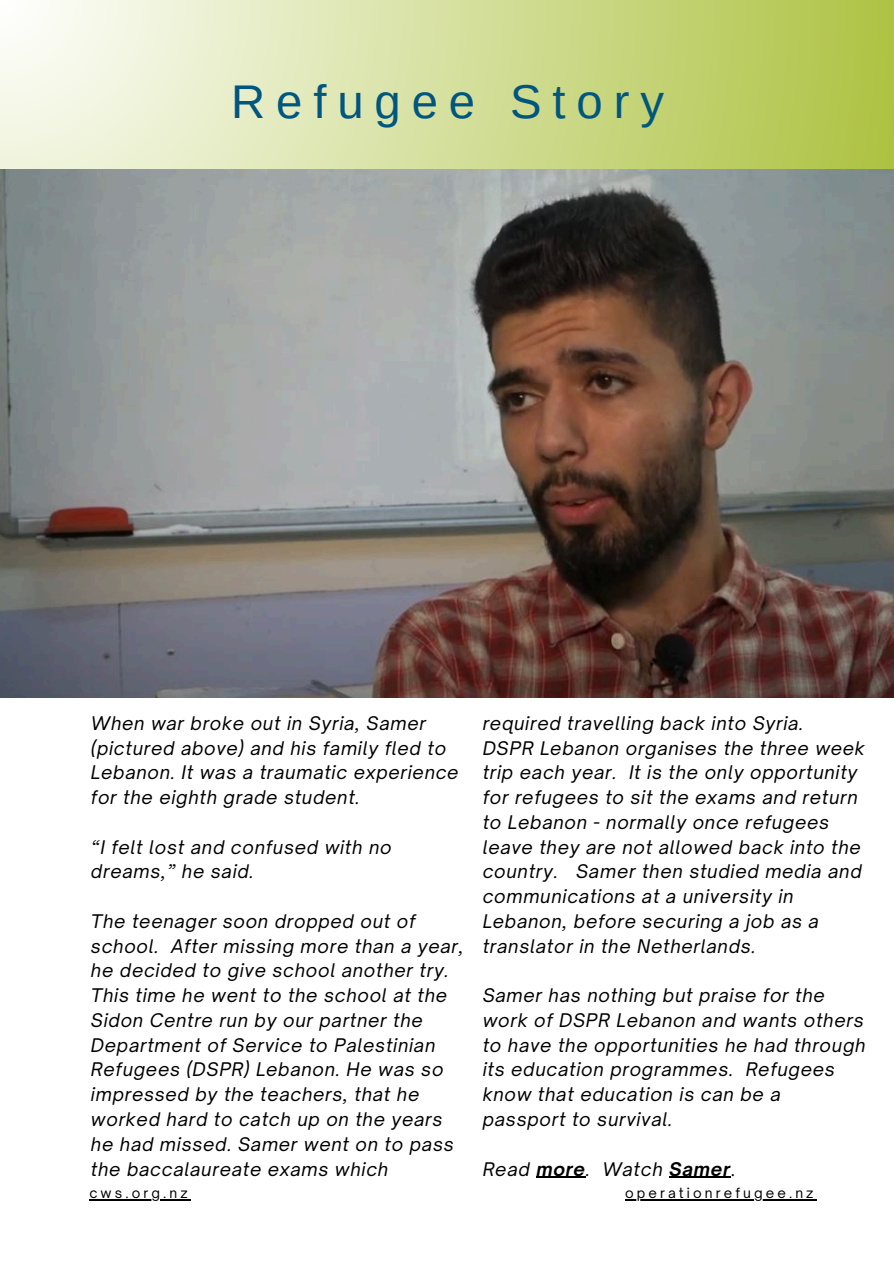
<style>
.page{position:relative;width:894px;height:1264px;background:#fff}
.page>*{position:absolute;margin:0;border:0;box-sizing:border-box;transform-origin:0 0}
.t1{font:47.25px "Arimo";letter-spacing:.23em;color:#00567e}
.t2{font:italic 18px/24.8px "Open Sauce One";letter-spacing:.04em;color:#000001}
.t3{font:13.5px "Open Sauce One";letter-spacing:.23em;color:#000001}
.s1{font-weight:700}
.s2{font-style:normal}
</style>
<div class="page">
<img style="left:0;top:168px;width:893px;height:529px">
<div style="left:0;top:0;width:893px;height:168px;background:linear-gradient(to right,#fcfcf7,#afc345)"></div>
<hr style="left:536px;top:1176px;width:49px;height:1px;background:#000001">
<hr style="left:669px;top:1176px;width:61px;height:1px;background:#000001">
<hr style="left:89px;top:1199px;width:102px;height:1px;background:#000001">
<hr style="left:625px;top:1199px;width:191px;height:1px;background:#000001">
<h2 class="t1" style="left:231px;top:75px;width:434px">Refugee Story</h2>
<h1 class="t2" style="left:91px;top:710px;width:369px">When war broke out in Syria, Samer (pictured above) and his family fled to Lebanon. It was a traumatic experience for the eighth grade student.</h1>
<h2 class="t2" style="left:91px;top:834px;width:302px">“I felt lost and confused with no dreams,” he said.</h2>
<h2 class="t2" style="left:91px;top:908px;width:374px">The teenager soon dropped out of school. After missing more than a year, he decided to give school another try.<br>This time he went to the school at the Sidon Centre run by our partner the Department of Service to Palestinian Refugees (DSPR) Lebanon. He was so impressed by the teachers, that he worked hard to catch up on the years he had missed. Samer went on to pass the baccalaureate exams which</h2>
<h2 class="t2" style="left:482px;top:710px;width:383px">required travelling back into Syria.<br>DSPR Lebanon organises the three week trip each year. It is the only opportunity for refugees to sit the exams and return to Lebanon - normally once refugees leave they are not allowed back into the country. Samer then studied media and communications at a university in Lebanon, before securing a job as a translator in the Netherlands.</h2>
<h2 class="t2" style="left:482px;top:982px;width:384px">Samer has nothing but praise for the work of DSPR Lebanon and wants others to have the opportunities he had through its education programmes. Refugees know that education is can be a passport to survival.</h2>
<h2 class="t2" style="left:482px;top:1156px;width:254px">Read <span class="s1">more</span>. Watch <span class="s1">Samer</span><span class="s2">.</span></h2>
<p class="t3" style="left:89px;top:1184px;width:100px">cws.org.nz</p>
<p class="t3" style="left:625px;top:1184px;width:190px">operationrefugee.nz</p>
</div>
